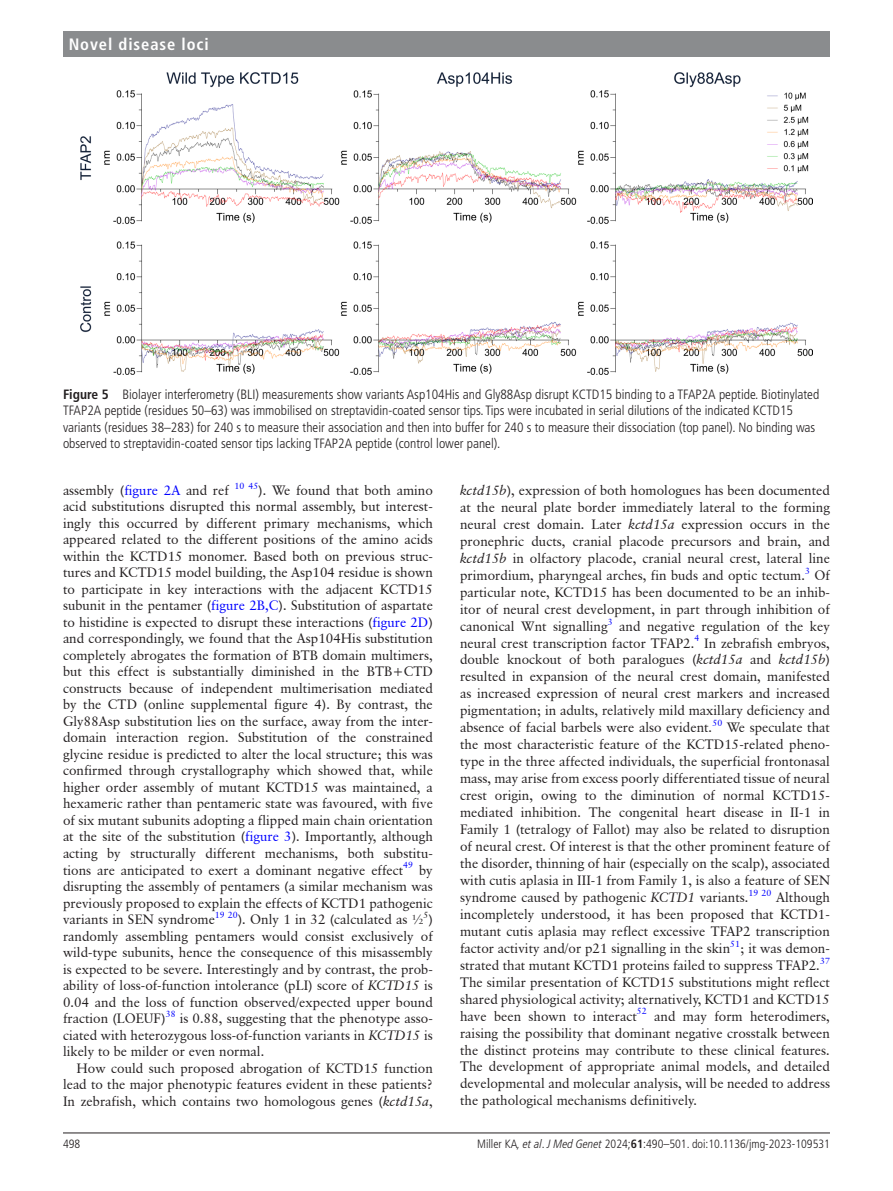
<style>
.page{position:relative;width:893px;height:1191px;background:#fff}
.page>*{position:absolute;margin:0;border:0;box-sizing:border-box;transform-origin:0 0}
.t1{font:700 condensed 16.5px "Frutiger LT Pro";letter-spacing:.055em;color:#fff}
.t2{font:13.5px/16.5px "Classical Garamond BT";color:#231f20;text-align:justify}
.t3{font:300 condensed 13.5px/16.5px "Frutiger LT Pro";color:#231f20}
.t4{font:300 condensed 12px "Frutiger LT Pro";color:#231f20}
.t5{font:9px "Classical Garamond BT";color:#00f}
.t6{font:9px "Classical Garamond BT";color:#231f20}
.s1{font-weight:700}
.s2{color:#00f}
.s3{font-style:italic}
</style>
<div class="page">
<hr style="left:63px;top:1132px;width:767px;height:1px;background:#231f20">
<div style="left:63px;top:31px;width:767px;height:25px;background:#8a8c8e"></div>
<img style="left:80px;top:72px;width:732px;height:303px">
<p class="t1" style="left:69px;top:34px;width:142px">Novel disease loci</p>
<p class="t3" style="left:63px;top:386px;width:758px"><span class="s1">Figure 5</span> Biolayer interferometry (BLI) measurements show variants Asp104His and Gly88Asp disrupt KCTD15 binding to a TFAP2A peptide. Biotinylated TFAP2A peptide (residues 50–63) was immobilised on streptavidin-coated sensor tips. Tips were incubated in serial dilutions of the indicated KCTD15 variants (residues 38–283) for 240 s to measure their association and then into buffer for 240 s to measure their dissociation (top panel). No binding was observed to streptavidin-coated sensor tips lacking TFAP2A peptide (control lower panel).</p>
<p class="t2" style="left:63px;top:482px;width:167px">assembly (<span class="s2">figure 2A</span> and ref</p>
<p class="t5" style="left:235px;top:480px;width:25px">10 45</p>
<p class="t2" style="left:63px;top:482px;width:371px;text-indent:195px">). We found that both amino acid substitutions disrupted this normal assembly, but interest&shy;ingly this occurred by different primary mechanisms, which appeared related to the different positions of the amino acids within the KCTD15 monomer. Based both on previous struc&shy;tures and KCTD15 model building, the Asp104 residue is shown to participate in key interactions with the adjacent KCTD15 subunit in the pentamer (<span class="s2">figure 2B,C</span>). Substitution of aspartate to histidine is expected to disrupt these interactions (<span class="s2">figure 2D</span>) and correspondingly, we found that the Asp104His substitution completely abrogates the formation of BTB domain multimers, but this effect is substantially diminished in the BTB+CTD constructs because of independent multimerisation mediated by the CTD (online supplemental figure 4). By contrast, the Gly88Asp substitution lies on the surface, away from the inter&shy;domain interaction region. Substitution of the constrained glycine residue is predicted to alter the local structure; this was confirmed through crystallography which showed that, while higher order assembly of mutant KCTD15 was maintained, a hexameric rather than pentameric state was favoured, with five of six mutant subunits adopting a flipped main chain orientation at the site of the substitution (<span class="s2">figure 3</span>). Importantly, although acting by structurally different mechanisms, both substitu&shy;tions are anticipated to exert a dominant negative effect<sup>49</sup> by disrupting the assembly of pentamers (a similar mechanism was previously proposed to explain the effects of KCTD1 pathogenic variants in SEN syndrome<sup>19</sup> <sup>20</sup>). Only 1 in 32 (calculated as ½ )</p>
<p class="t6" style="left:423px;top:909px;width:6px">5</p>
<p class="t2" style="left:63px;top:927px;width:371px">randomly assembling pentamers would consist exclusively of wild-type subunits, hence the consequence of this misassembly is expected to be severe. Interestingly and by contrast, the prob&shy;ability of loss-of-function intolerance (pLI) score of <span class="s3">KCTD15</span> is 0.04 and the loss of function observed/expected upper bound fraction (LOEUF)<sup>38</sup> is 0.88, suggesting that the phenotype asso&shy;ciated with heterozygous loss-of-function variants in <span class="s3">KCTD15</span> is likely to be milder or even normal.</p>
<p class="t2" style="left:63px;top:1059px;width:371px;text-indent:14px">How could such proposed abrogation of KCTD15 function lead to the major phenotypic features evident in these patients?<br>In zebrafish, which contains two homologous genes (<span class="s3">kctd15a</span>,</p>
<p class="t2" style="left:460px;top:481px;width:371px;line-height:17px"><span class="s3">kctd15b</span>), expression of both homologues has been documented at the neural plate border immediately lateral to the forming neural crest domain. Later <span class="s3">kctd15a</span> expression occurs in the pronephric ducts, cranial placode precursors and brain, and <span class="s3">kctd15b</span> in olfactory placode, cranial neural crest, lateral line primordium, pharyngeal arches, fin buds and optic tectum.</p>
<p class="t5" style="left:805px;top:565px;width:6px">3</p>
<p class="t2" style="left:460px;top:566px;width:371px;line-height:17px;text-indent:354px">Of particular note, KCTD15 has been documented to be an inhib&shy;itor of neural crest development, in part through inhibition of canonical Wnt signalling<sup>3</sup> and negative regulation of the key neural crest transcription factor TFAP2.<sup>4</sup> In zebrafish embryos, double knockout of both paralogues (<span class="s3">kctd15a</span> and <span class="s3">kctd15b</span>) resulted in expansion of the neural crest domain, manifested as increased expression of neural crest markers and increased pigmentation; in adults, relatively mild maxillary deficiency and absence of facial barbels were also evident.<sup>50</sup> We speculate that the most characteristic feature of the KCTD15-related pheno&shy;type in the three affected individuals, the superficial frontonasal mass, may arise from excess poorly differentiated tissue of neural crest origin, owing to the diminution of normal KCTD15- mediated inhibition. The congenital heart disease in II-1 in Family 1 (tetralogy of Fallot) may also be related to disruption of neural crest. Of interest is that the other prominent feature of the disorder, thinning of hair (especially on the scalp), associated with cutis aplasia in III-1 from Family 1, is also a feature of SEN syndrome caused by pathogenic <span class="s3">KCTD1</span> variants.</p>
<p class="t5" style="left:749px;top:887px;width:24px">19 20</p>
<p class="t2" style="left:460px;top:888px;width:371px;line-height:17px;text-indent:316px">Although incompletely understood, it has been proposed that KCTD1- mutant cutis aplasia may reflect excessive TFAP2 transcription factor activity and/or p21 signalling in the skin</p>
<p class="t5" style="left:730px;top:938px;width:11px">51</p>
<p class="t2" style="left:460px;top:939px;width:371px;line-height:17px;text-indent:280px">; it was demon&shy;strated that mutant KCTD1 proteins failed to suppress TFAP2.</p>
<p class="t5" style="left:820px;top:955px;width:11px">37</p>
<p class="t2" style="left:460px;top:973px;width:371px;line-height:17px">The similar presentation of KCTD15 substitutions might reflect shared physiological activity; alternatively, KCTD1 and KCTD15 have been shown to interact</p>
<p class="t5" style="left:637px;top:1005px;width:11px">52</p>
<p class="t2" style="left:460px;top:1007px;width:371px;line-height:17px;text-indent:194px">and may form heterodimers, raising the possibility that dominant negative crosstalk between the distinct proteins may contribute to these clinical features.<br>The development of appropriate animal models, and detailed developmental and molecular analysis, will be needed to address the pathological mechanisms definitively.</p>
<p class="t4" style="left:63px;top:1136px;width:19px">498</p>
<p class="t4" style="left:477px;top:1136px;width:354px">Miller KA<span class="s3">, et al</span>. <span class="s3">J Med Genet</span> 2024;<span class="s1">61</span>:490–501. doi:10.1136/jmg-2023-109531</p>
</div>
